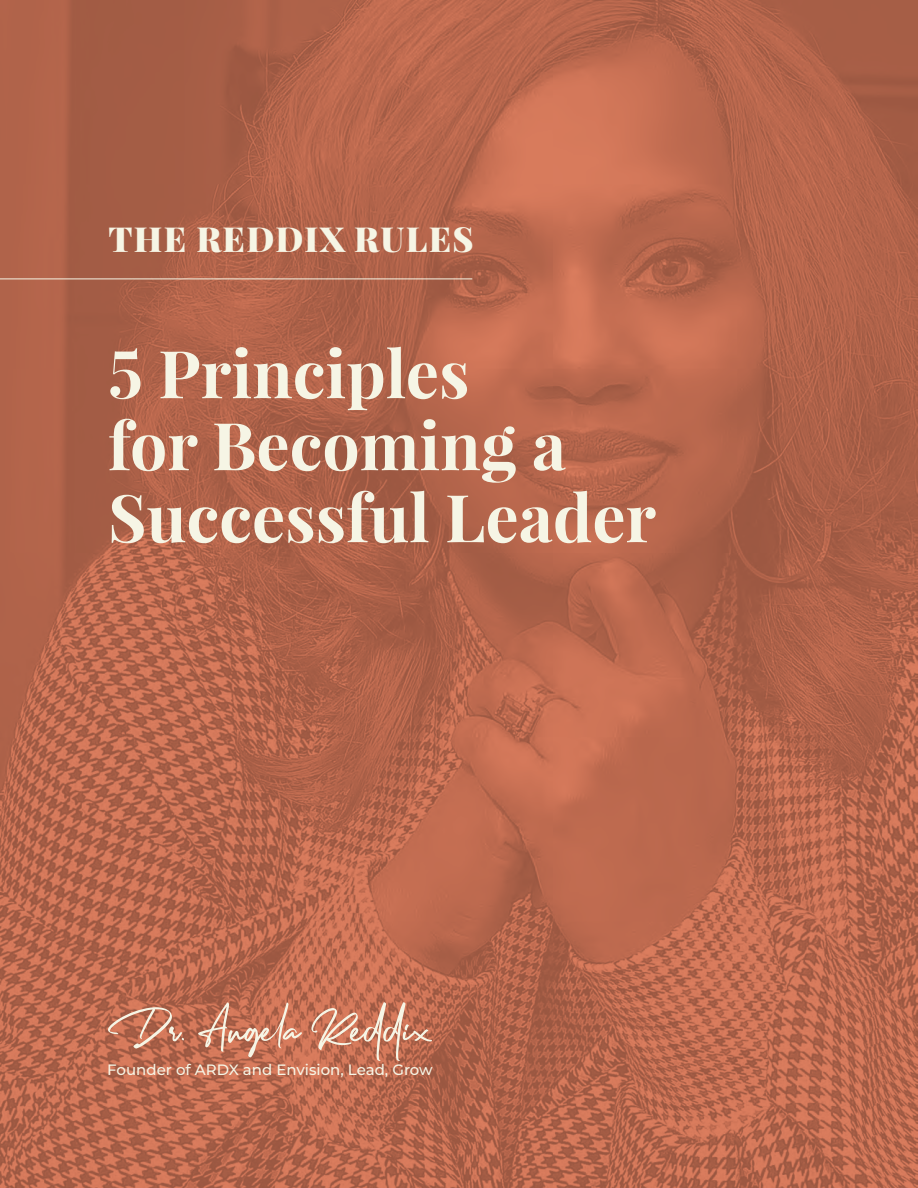
<style>
.page{position:relative;width:918px;height:1188px;background:#fff}
.page>*{position:absolute;margin:0;border:0;box-sizing:border-box;transform-origin:0 0}
.t1{font:700 66px/72px "Playfair Display";color:#f6f5e5}
.t2{font:900 34.5px "Playfair Display";letter-spacing:.04em;color:#f6f5e5}
.t3{font:500 15px "Montserrat";color:#f6f5e5}
</style>
<div class="page">
<img style="left:0;top:0;width:918px;height:1188px">
<hr style="left:0;top:279px;width:472px;height:1px;background:#f6f5e5">
<svg style="left:108px;top:1007px;width:76px;height:42px;background:#c47e65"></svg>
<svg style="left:198px;top:1002px;width:104px;height:55px;background:#c78067"></svg>
<svg style="left:311px;top:1002px;width:121px;height:59px;background:#c9846a"></svg>
<p class="t2" style="left:108px;top:216px;width:367px">THE REDDIX RULES</p>
<p class="t1" style="left:108px;top:337px;width:550px">5 Principles<br>for Becoming a<br>Successful Leader</p>
<p class="t3" style="left:107px;top:1060px;width:327px">Founder of ARDX and Envision, Lead, Grow</p>
</div>
